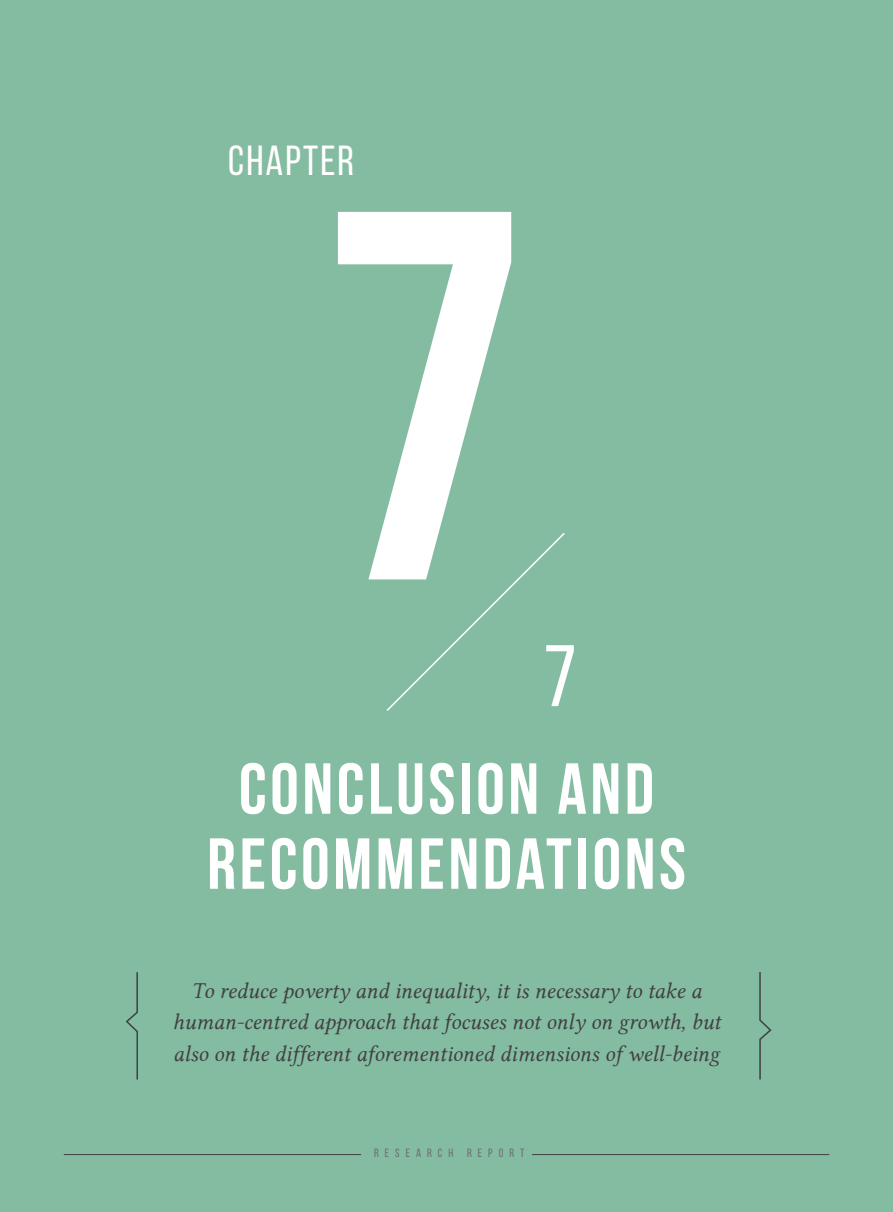
<style>
.page{position:relative;width:893px;height:1212px;background:#84bca1}
.page>*{position:absolute;margin:0;border:0;box-sizing:border-box;transform-origin:0 0}
.t1{font:700 525px "SVN Bebas Neue";color:#fff}
.t2{font:87px "SVN Bebas Neue";color:#fff}
.t3{font:700 72px/75px "SVN Bebas Neue";letter-spacing:.05em;color:#fff;text-align:center}
.t4{font:42px "SVN Bebas Neue";letter-spacing:.05em;color:#fff}
.t5{font:22.5px/31.5px "SVN Linux Libertineitalic";color:#414042;text-align:center}
.t6{font:12px "SVN Bebas Neue";letter-spacing:.5em;color:#6d6e71}
</style>
<div class="page">
<hr style="left:64px;top:1154px;width:297px;height:1px;background:#414042">
<hr style="left:532px;top:1154px;width:297px;height:1px;background:#414042">
<svg style="left:125px;top:972px;width:13px;height:108px"></svg>
<svg style="left:759px;top:972px;width:13px;height:108px"></svg>
<svg style="left:386px;top:533px;width:179px;height:178px"></svg>
<h3 class="t4" style="left:228px;top:132px;width:127px">CHAPTER</h3>
<h1 class="t1" style="left:321px;top:33px;width:209px">7</h1>
<h2 class="t2" style="left:543px;top:618px;width:35px">7</h2>
<h3 class="t3" style="left:207px;top:745px;width:480px">CONCLUSION AND<br>RECOMMENDATIONS</h3>
<p class="t5" style="left:172px;top:973px;width:550px">To reduce poverty and inequality, it is necessary to take a human-centred approach that focuses not only on growth, but also on the different aforementioned dimensions of well-being</p>
<p class="t6" style="left:374px;top:1145px;width:152px">RESEARCH REPORT</p>
</div>
